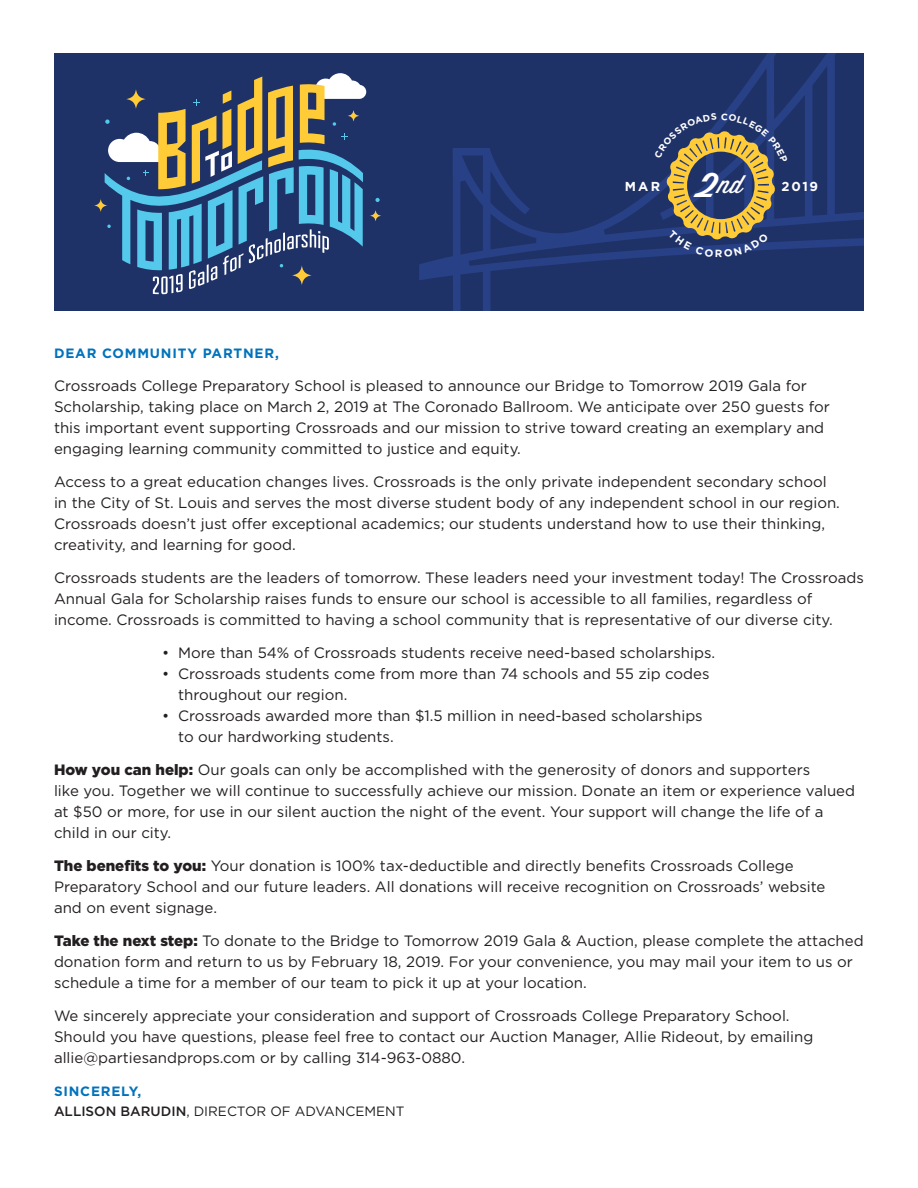
<style>
.page{position:relative;width:918px;height:1188px;background:#fff}
.page>*{position:absolute;margin:0;border:0;box-sizing:border-box;transform-origin:0 0}
.t1{font:24.6px "Wisdom Script AI";color:#fff}
.t2{font:15px/21px "Gotham";color:#231f20}
.t3{font:13.5px/19.5px "Gotham";color:#231f20}
.t4{font:700 13.5px "Gotham";letter-spacing:.06em;color:#0072bc}
.t5{font:700 12.9px "Gotham";letter-spacing:.14em;color:#fff}
.s1{font-size:47.85px}
.s2{font-weight:900}
.s3{font-weight:700;color:#0072bc}
.s4{font-weight:500}
</style>
<div class="page">
<div style="left:54px;top:53px;width:810px;height:257px;background:#1f3267"></div>
<svg style="left:419px;top:53px;width:445px;height:258px"></svg>
<svg style="left:94px;top:73px;width:287px;height:221px"></svg>
<svg style="left:654px;top:113px;width:134px;height:144px"></svg>
<h1 class="t1" style="left:697px;top:166px;width:47px"><span class="s1">2</span>nd</h1>
<p class="t5" style="left:625px;top:178px;width:37px">MAR</p>
<p class="t5" style="left:781px;top:178px;width:38px">2019</p>
<p class="t4" style="left:54px;top:345px;width:226px">DEAR COMMUNITY PARTNER,</p>
<p class="t2" style="left:54px;top:375px;width:777px">Crossroads College Preparatory School is pleased to announce our Bridge to Tomorrow 2019 Gala for Scholarship, taking place on March 2, 2019 at The Coronado Ballroom. We anticipate over 250 guests for this important event supporting Crossroads and our mission to strive toward creating an exemplary and engaging learning community committed to justice and equity.</p>
<p class="t2" style="left:54px;top:471px;width:787px">Access to a great education changes lives. Crossroads is the only private independent secondary school in the City of St. Louis and serves the most diverse student body of any independent school in our region.<br>Crossroads doesn’t just offer exceptional academics; our students understand how to use their thinking, creativity, and learning for good.</p>
<p class="t2" style="left:54px;top:567px;width:812px">Crossroads students are the leaders of tomorrow. These leaders need your investment today! The Crossroads<br>Annual Gala for Scholarship raises funds to ensure our school is accessible to all families, regardless of income. Crossroads is committed to having a school community that is representative of our diverse city.</p>
<p class="t2" style="left:162px;top:642px;width:555px">• More than 54% of Crossroads students receive need-based scholarships.</p>
<p class="t2" style="left:178px;top:663px;width:533px;text-indent:-16px">• Crossroads students come from more than 74 schools and 55 zip codes throughout our region.</p>
<p class="t2" style="left:178px;top:705px;width:526px;text-indent:-16px">• Crossroads awarded more than $1.5 million in need-based scholarships to our hardworking students.</p>
<p class="t2" style="left:54px;top:759px;width:803px"><span class="s2">How you can help:</span> Our goals can only be accomplished with the generosity of donors and supporters<br>like you. Together we will continue to successfully achieve our mission. Donate an item or experience valued at $50 or more, for use in our silent auction the night of the event. Your support will change the life of a child in our city.</p>
<p class="t2" style="left:54px;top:855px;width:773px"><span class="s2">The benefits to you:</span> Your donation is 100% tax-deductible and directly benefits Crossroads College<br>Preparatory School and our future leaders. All donations will receive recognition on Crossroads’ website and on event signage.</p>
<p class="t2" style="left:54px;top:930px;width:811px"><span class="s2">Take the next step:</span> To donate to the Bridge to Tomorrow 2019 Gala &amp; Auction, please complete the attached donation form and return to us by February 18, 2019. For your convenience, you may mail your item to us or schedule a time for a member of our team to pick it up at your location.</p>
<p class="t2" style="left:54px;top:1005px;width:761px">We sincerely appreciate your consideration and support of Crossroads College Preparatory School.<br>Should you have questions, please feel free to contact our Auction Manager, Allie Rideout, by emailing allie@partiesandprops.com or by calling 314-963-0880.</p>
<p class="t3" style="left:54px;top:1082px;width:352px"><span class="s3">SINCERELY,<br></span><span class="s4">ALLISON BARUDIN</span>, DIRECTOR OF ADVANCEMENT</p>
</div>
